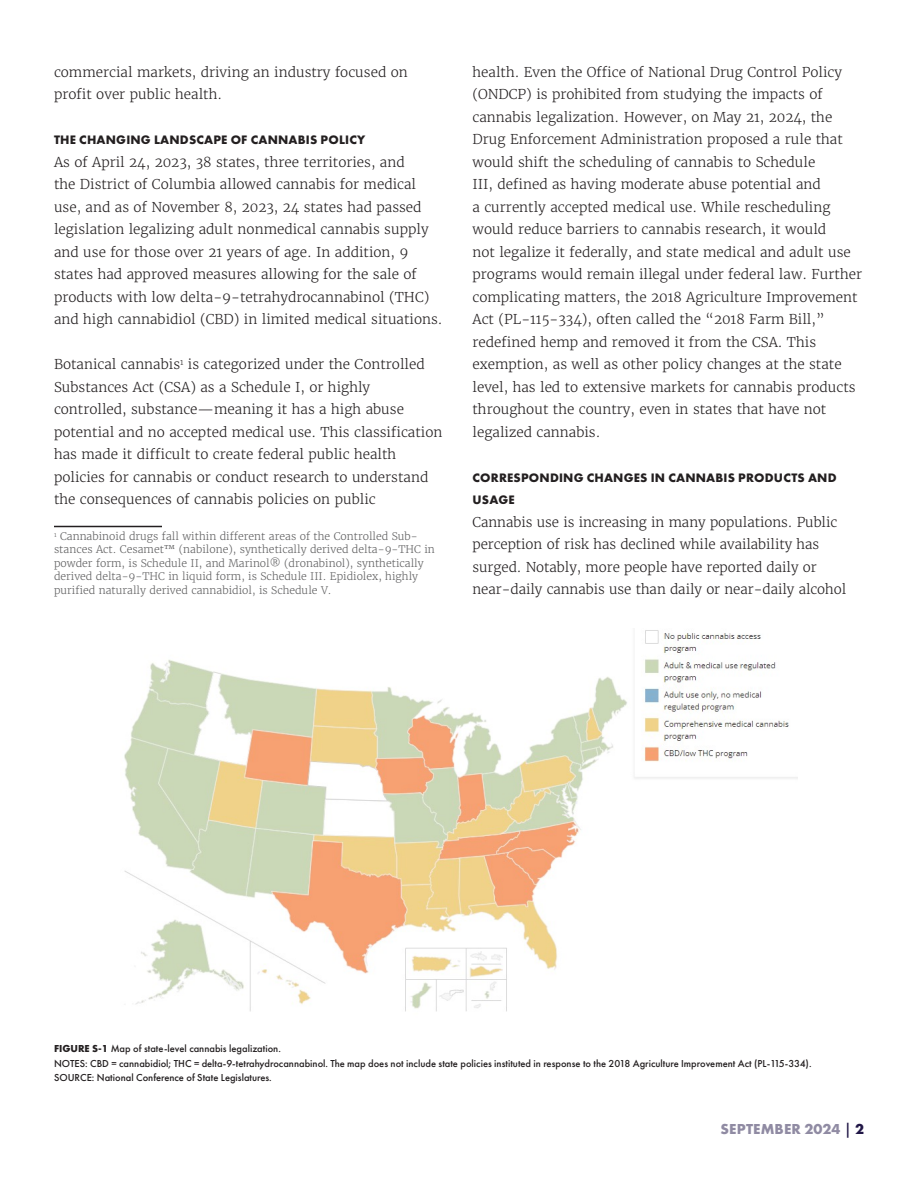
<style>
.page{position:relative;width:918px;height:1188px;background:#fff}
.page>*{position:absolute;margin:0;border:0;box-sizing:border-box;transform-origin:0 0}
.t1{font:700 15px "Futura PT";color:#908ba3}
.Body{font:300 13.5px/22.5px "Merriweather";color:#231f20}
.A_Head{font:700 12.75px/22.5px "Futura PT";letter-spacing:.015em;color:#231f20}
.Footnote{font:300 10.5px/13.5px "Merriweather";color:#606061}
.t2{font:500 10.5px "Futura PT";color:#231f20}
.s1{font-weight:700}
.s2{font-weight:500;color:#211747}
.s3{color:#211747}
</style>
<div class="page">
<hr style="left:54px;top:526px;width:108px;height:1px;background:#231f20">
<img style="left:124px;top:630px;width:673px;height:382px">
<p class="Body" style="left:54px;top:60px;width:355px">commercial markets, driving an industry focused on profit over public health.</p>
<p class="A_Head" style="left:54px;top:128px;width:313px">THE CHANGING LANDSCAPE OF CANNABIS POLICY</p>
<p class="Body" style="left:54px;top:150px;width:390px">As of April 24, 2023, 38 states, three territories, and<br>the District of Columbia allowed cannabis for medical use, and as of November 8, 2023, 24 states had passed legislation legalizing adult nonmedical cannabis supply and use for those over 21 years of age. In addition, 9 states had approved measures allowing for the sale of products with low delta-9-tetrahydrocannabinol (THC) and high cannabidiol (CBD) in limited medical situations.</p>
<p class="Body" style="left:54px;top:353px;width:390px">Botanical cannabis<sup>1</sup> is categorized under the Controlled Substances Act (CSA) as a Schedule I, or highly controlled, substance—meaning it has a high abuse potential and no accepted medical use. This classification has made it difficult to create federal public health policies for cannabis or conduct research to understand the consequences of cannabis policies on public</p>
<p class="Footnote" style="left:54px;top:530px;width:382px"><sup>1</sup> Cannabinoid drugs fall within different areas of the Controlled Sub&shy;stances Act. Cesamet™ (nabilone), synthetically derived delta-9-THC in powder form, is Schedule II, and Marinol® (dronabinol), synthetically derived delta-9-THC in liquid form, is Schedule III. Epidiolex, highly purified naturally derived cannabidiol, is Schedule V.</p>
<p class="Body" style="left:472px;top:60px;width:391px">health. Even the Office of National Drug Control Policy (ONDCP) is prohibited from studying the impacts of cannabis legalization. However, on May 21, 2024, the Drug Enforcement Administration proposed a rule that would shift the scheduling of cannabis to Schedule<br>III, defined as having moderate abuse potential and<br>a currently accepted medical use. While rescheduling would reduce barriers to cannabis research, it would<br>not legalize it federally, and state medical and adult use programs would remain illegal under federal law. Further complicating matters, the 2018 Agriculture Improvement Act (PL-115-334), often called the “2018 Farm Bill,” redefined hemp and removed it from the CSA. This exemption, as well as other policy changes at the state level, has led to extensive markets for cannabis products throughout the country, even in states that have not legalized cannabis.</p>
<p class="A_Head" style="left:473px;top:466px;width:366px">CORRESPONDING CHANGES IN CANNABIS PRODUCTS AND<br>USAGE</p>
<p class="Body" style="left:472px;top:510px;width:375px">Cannabis use is increasing in many populations. Public perception of risk has declined while availability has surged. Notably, more people have reported daily or near-daily cannabis use than daily or near-daily alcohol</p>
<p class="t2" style="left:54px;top:1042px;width:228px"><span class="s1">FIGURE S-1</span> Map of state-level cannabis legalization.</p>
<p class="t2" style="left:54px;top:1057px;width:759px">NOTES: CBD = cannabidiol; THC = delta-9-tetrahydrocannabinol. The map does not include state policies instituted in response to the 2018 Agriculture Improvement Act (PL-115-334).</p>
<p class="t2" style="left:54px;top:1071px;width:219px">SOURCE: National Conference of State Legislatures.</p>
<p class="t1" style="left:720px;top:1119px;width:19px">SEPTEMBER</p>
<p class="t1" style="left:805px;top:1119px;width:61px">2024 <span class="s2">|</span> <span class="s3">2</span></p>
</div>
